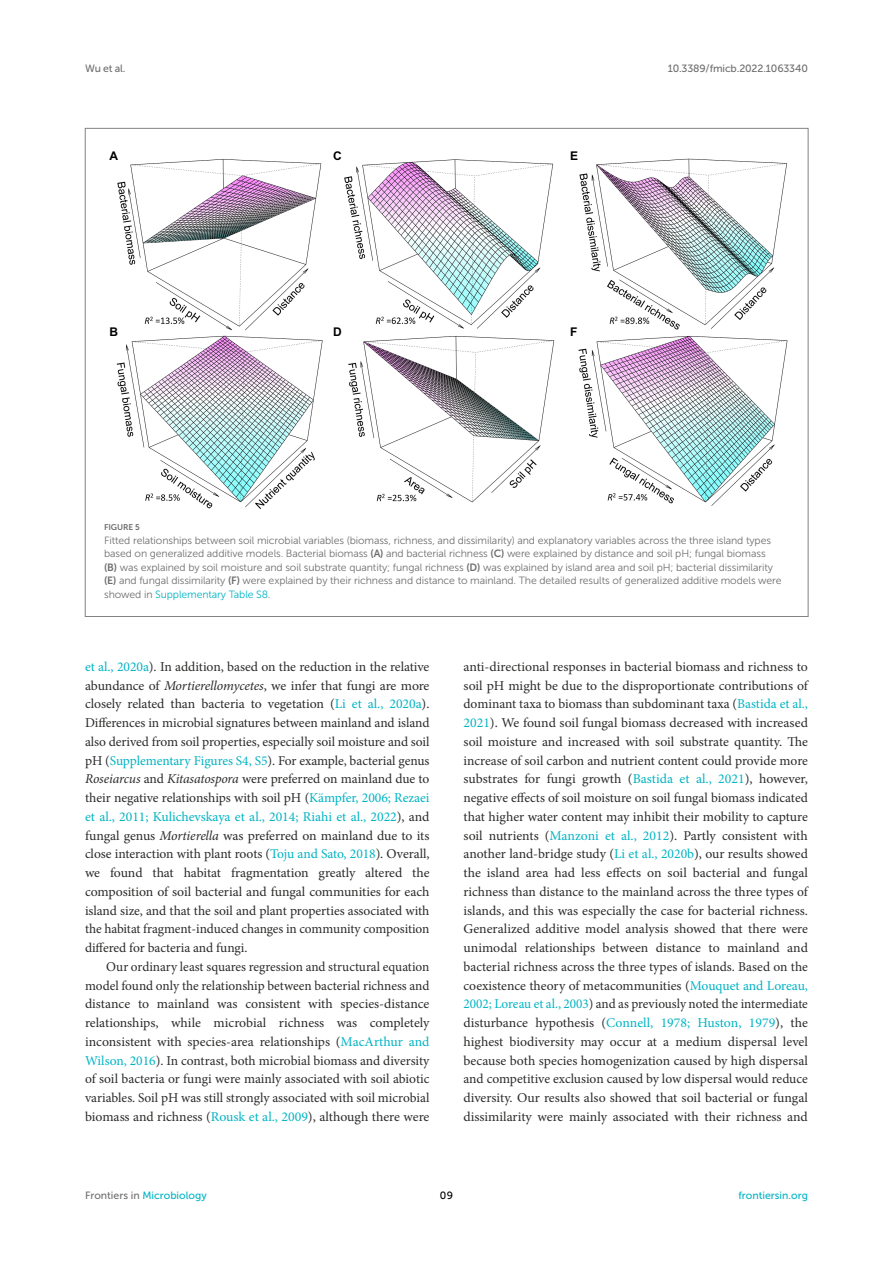
<style>
.page{position:relative;width:893px;height:1263px;background:#fff}
.page>*{position:absolute;margin:0;border:0;box-sizing:border-box;transform-origin:0 0}
.TEXT{font:13.5px/18.8px "Minion Pro";letter-spacing:-.005em;color:#2b2b2a;text-align:justify}
.t1{font:700 12px "Arial";color:#000}
.FIG_LEG{font:10.5px/13.5px "Museo Sans 300";letter-spacing:-.01em;color:#706f70}
.t2{font:10.5px "Museo Sans 500";color:#00b4c4}
.t3{font:10.5px "Museo Sans 500";letter-spacing:-.015em;color:#706f70}
.t4{font:10.5px "Museo Sans 500";color:#000}
.FIG_HD{font:8.25px "Museo Sans 700";letter-spacing:-.01em;color:#706f70}
.s1{font-family:"Museo Sans 700"}
.s2{color:#00b4c4}
.s3{font-style:italic}
.s4{color:#706f70}
</style>
<div class="page">
<img style="left:116px;top:158px;width:672px;height:351px">
<p class="t3" style="left:85px;top:63px;width:42px">Wu et al.</p>
<p class="t3" style="left:668px;top:63px;width:142px">10.3389/fmicb.2022.1063340</p>
<p class="t1" style="left:109px;top:147px;width:10px">A</p>
<p class="t1" style="left:333px;top:147px;width:10px">C</p>
<p class="t1" style="left:570px;top:147px;width:10px">E</p>
<p class="t1" style="left:109px;top:323px;width:10px">B</p>
<p class="t1" style="left:333px;top:323px;width:10px">D</p>
<p class="t1" style="left:570px;top:323px;width:9px">F</p>
<p class="FIG_HD" style="left:104px;top:523px;width:37px">FIGURE 5</p>
<p class="FIG_LEG" style="left:104px;top:533px;width:679px">Fitted relationships between soil microbial variables (biomass, richness, and dissimilarity) and explanatory variables across the three island types based on generalized additive models. Bacterial biomass <span class="s1">(A)</span> and bacterial richness <span class="s1">(C)</span> were explained by distance and soil pH; fungal biomass<br><span class="s1">(B)</span> was explained by soil moisture and soil substrate quantity; fungal richness <span class="s1">(D)</span> was explained by island area and soil pH; bacterial dissimilarity <span class="s1">(E)</span> and fungal dissimilarity <span class="s1">(F)</span> were explained by their richness and distance to mainland. The detailed results of generalized additive models were showed in <span class="s2">Supplementary Table S8</span>.</p>
<p class="TEXT" style="left:85px;top:657px;width:346px"><span class="s2">et al., 2020a</span>). In addition, based on the reduction in the relative abundance of <span class="s3">Mortierellomycetes</span>, we infer that fungi are more closely related than bacteria to vegetation (<span class="s2">Li et al., 2020a</span>).<br>Differences in microbial signatures between mainland and island also derived from soil properties, especially soil moisture and soil pH (<span class="s2">Supplementary Figures S4, S5</span>). For example, bacterial genus <span class="s3">Roseiarcus</span> and <span class="s3">Kitasatospora</span> were preferred on mainland due to their negative relationships with soil pH (<span class="s2">Kämpfer, 2006; Rezaei et al., 2011; Kulichevskaya et al., 2014; Riahi et al., 2022</span>), and fungal genus <span class="s3">Mortierella</span> was preferred on mainland due to its close interaction with plant roots (<span class="s2">Toju and Sato, 2018</span>). Overall, we found that habitat fragmentation greatly altered the composition of soil bacterial and fungal communities for each island size, and that the soil and plant properties associated with the habitat fragment-induced changes in community composition differed for bacteria and fungi.</p>
<p class="TEXT" style="left:85px;top:957px;width:346px;text-indent:21px">Our ordinary least squares regression and structural equation model found only the relationship between bacterial richness and distance to mainland was consistent with species-distance relationships, while microbial richness was completely inconsistent with species-area relationships (<span class="s2">MacArthur and Wilson, 2016</span>). In contrast, both microbial biomass and diversity of soil bacteria or fungi were mainly associated with soil abiotic variables. Soil pH was still strongly associated with soil microbial biomass and richness (<span class="s2">Rousk et al., 2009</span>), although there were</p>
<p class="TEXT" style="left:463px;top:657px;width:346px">anti-directional responses in bacterial biomass and richness to soil pH might be due to the disproportionate contributions of dominant taxa to biomass than subdominant taxa (<span class="s2">Bastida et al., 2021</span>). We found soil fungal biomass decreased with increased soil moisture and increased with soil substrate quantity. The increase of soil carbon and nutrient content could provide more substrates for fungi growth (<span class="s2">Bastida et al., 2021</span>), however, negative effects of soil moisture on soil fungal biomass indicated that higher water content may inhibit their mobility to capture soil nutrients (<span class="s2">Manzoni et al., 2012</span>). Partly consistent with another land-bridge study (<span class="s2">Li et al., 2020b</span>), our results showed the island area had less effects on soil bacterial and fungal richness than distance to the mainland across the three types of islands, and this was especially the case for bacterial richness.<br>Generalized additive model analysis showed that there were unimodal relationships between distance to mainland and bacterial richness across the three types of islands. Based on the coexistence theory of metacommunities (<span class="s2">Mouquet and Loreau, 2002; Loreau et al., 2003</span>) and as previously noted the intermediate disturbance hypothesis (<span class="s2">Connell, 1978; Huston, 1979</span>), the highest biodiversity may occur at a medium dispersal level because both species homogenization caused by high dispersal and competitive exclusion caused by low dispersal would reduce diversity. Our results also showed that soil bacterial or fungal dissimilarity were mainly associated with their richness and</p>
<p class="t2" style="left:85px;top:1190px;width:123px"><span class="s4">Frontiers in</span> Microbiology</p>
<p class="t4" style="left:440px;top:1190px;width:15px">09</p>
<p class="t2" style="left:738px;top:1190px;width:71px">frontiersin.org</p>
</div>
